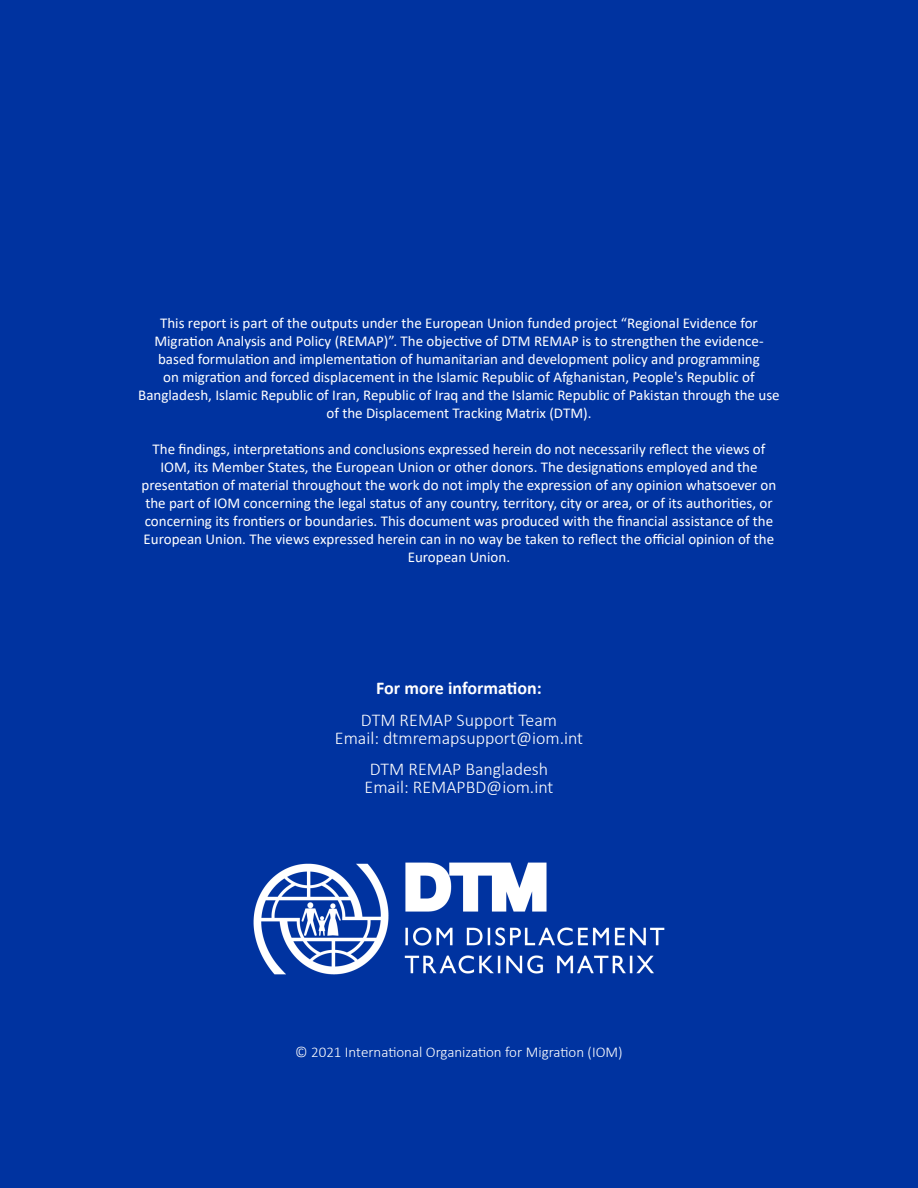
<style>
.page{position:relative;width:918px;height:1188px;background:#0033a0}
.page>*{position:absolute;margin:0;border:0;box-sizing:border-box;transform-origin:0 0}
.t1{font:300 18px "Calibri";color:#fff}
.t2{font:700 18px "Calibri";color:#fff}
.t3{font:15px/18px "Calibri";color:#fff;text-align:center}
.t4{font:300 15px "Calibri";color:#fff}
</style>
<div class="page">
<img style="left:253px;top:862px;width:412px;height:113px">
<p class="t3" style="left:138px;top:314px;width:643px">This report is part of the outputs under the European Union funded project “Regional Evidence for Migration Analysis and Policy (REMAP)”. The objective of DTM REMAP is to strengthen the evidence&shy;based formulation and implementation of humanitarian and development policy and programming<br>on migration and forced displacement in the Islamic Republic of Afghanistan, People's Republic of Bangladesh, Islamic Republic of Iran, Republic of Iraq and the Islamic Republic of Pakistan through the use of the Displacement Tracking Matrix (DTM).</p>
<p class="t3" style="left:142px;top:440px;width:636px">The findings, interpretations and conclusions expressed herein do not necessarily reflect the views of IOM, its Member States, the European Union or other donors. The designations employed and the presentation of material throughout the work do not imply the expression of any opinion whatsoever on the part of IOM concerning the legal status of any country, territory, city or area, or of its authorities, or concerning its frontiers or boundaries. This document was produced with the financial assistance of the European Union. The views expressed herein can in no way be taken to reflect the official opinion of the European Union.</p>
<p class="t2" style="left:376px;top:675px;width:167px">For more information:</p>
<p class="t1" style="left:361px;top:709px;width:198px">DTM REMAP Support Team</p>
<p class="t1" style="left:335px;top:727px;width:250px">Email: dtmremapsupport@iom.int</p>
<p class="t1" style="left:370px;top:758px;width:180px">DTM REMAP Bangladesh</p>
<p class="t1" style="left:365px;top:776px;width:190px">Email: REMAPBD@iom.int</p>
<p class="t4" style="left:295px;top:1042px;width:329px">© 2021 International Organization for Migration (IOM)</p>
</div>
